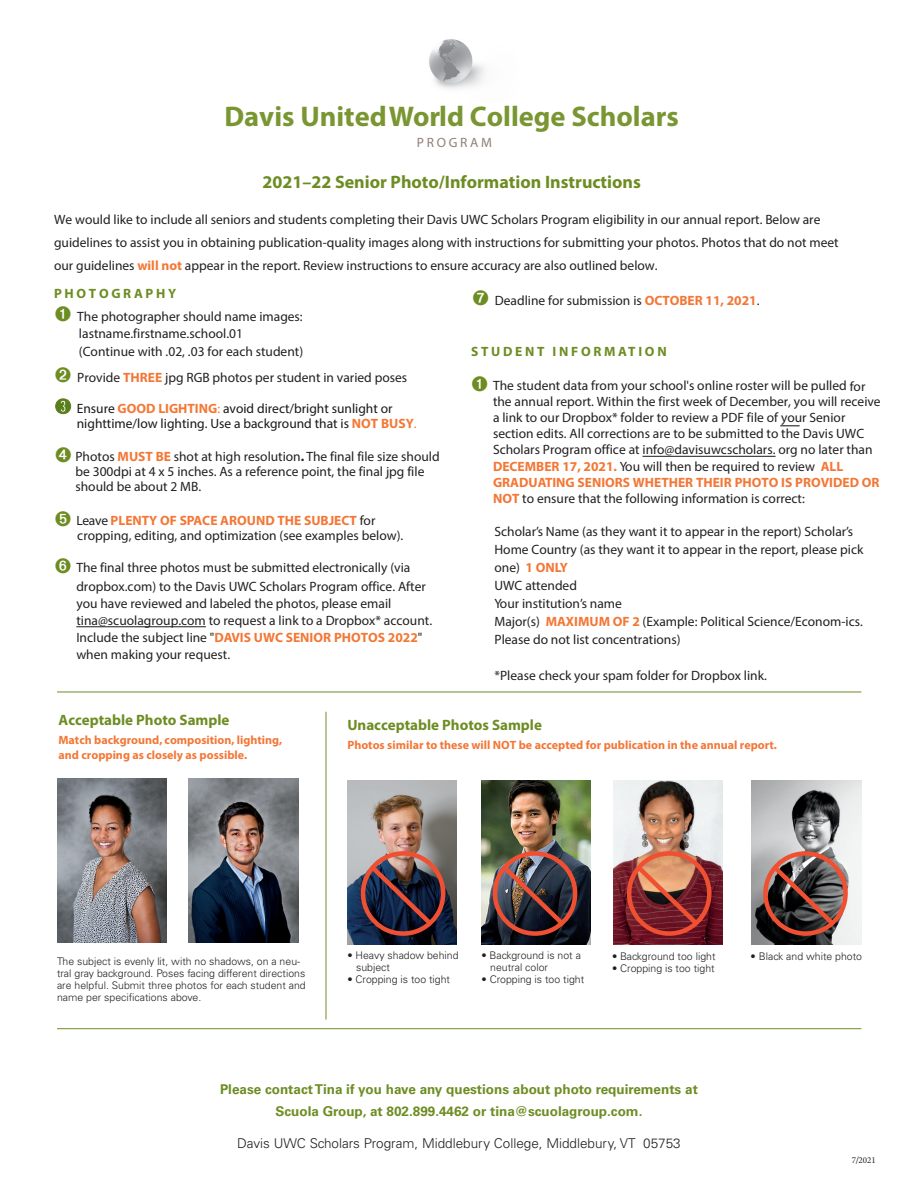
<style>
.page{position:relative;width:918px;height:1188px;background:#fff}
.page>*{position:absolute;margin:0;border:0;box-sizing:border-box;transform-origin:0 0}
.t1{font:700 28.5px "Myriad Pro";color:#799632}
.t2{font:700 18px "Myriad Pro";color:#6d8d23}
.t3{font:700 15px "Myriad Pro";color:#6d8d23}
.t4{font:13.5px/16px "Myriad Pro";color:#231f20}
.t5{font:700 13.5px/22.5px "Univers LT Std";color:#6d8d23;text-align:center}
.t6{font:13.5px/15.8px "Myriad Pro";color:#1a1718}
.t7{font:300 13.5px "Univers LT Std";color:#231f20}
.t8{font:700 13.5px "Myriad Pro";letter-spacing:.2em;color:#6d8d23}
.t9{font:13.5px "Myriad Pro";letter-spacing:.2em;color:#917f76}
.t10{font:700 12px/15px "Myriad Pro";color:#f37736}
.t11{font:300 10.5px/12px "Univers LT Std";color:#231f20}
.t12{font:9px "Minion Pro";color:#231f20}
.s1{font-weight:700;color:#f37736}
.s2{color:#6d8d23}
.s3{font-family:"Adobe Myungjo Std";font-weight:500;font-size:16.5px;color:#5b7e1c}
.s4{font-weight:700;color:#f47835}
.s5{color:#f47835}
.s6{color:#e47e47}
.s7{font-weight:700}
.s8{font-family:"Univers LT Std";font-weight:300}
</style>
<div class="page">
<img style="left:429px;top:39px;width:56px;height:50px">
<img style="left:189px;top:778px;width:109px;height:164px">
<img style="left:57px;top:778px;width:109px;height:164px">
<img style="left:347px;top:780px;width:110px;height:164px">
<img style="left:482px;top:780px;width:109px;height:164px">
<img style="left:613px;top:780px;width:110px;height:164px">
<img style="left:752px;top:780px;width:109px;height:164px">
<hr style="left:326px;top:712px;width:1px;height:308px;background:#6d8d23">
<hr style="left:57px;top:692px;width:804px;height:1px;background:#6d8d23">
<hr style="left:57px;top:1028px;width:804px;height:1px;background:#6d8d23">
<div style="left:361px;top:851px;width:84px;height:85px;border:4px solid #ef5032;border-radius:50%"></div>
<svg style="left:367px;top:861px;width:68px;height:68px;background:#3f303f"></svg>
<div style="left:493px;top:851px;width:84px;height:85px;border:4px solid #ef5032;border-radius:50%"></div>
<img style="left:498px;top:861px;width:69px;height:68px">
<div style="left:627px;top:851px;width:85px;height:85px;border:4px solid #ef5032;border-radius:50%"></div>
<svg style="left:633px;top:861px;width:68px;height:68px;background:#9e4c40"></svg>
<div style="left:763px;top:851px;width:85px;height:85px;border:4px solid #ef5032;border-radius:50%"></div>
<svg style="left:769px;top:861px;width:69px;height:68px;background:#59433f"></svg>
<svg style="left:780px;top:426px;width:20px;height:1px"></svg>
<hr style="left:642px;top:456px;width:134px;height:1px;background:#231f20">
<hr style="left:76px;top:626px;width:130px;height:1px;background:#231f20">
<p class="t1" style="left:224px;top:98px;width:456px">Davis United World College Scholars</p>
<p class="t9" style="left:417px;top:134px;width:77px">PROGRAM</p>
<p class="t2" style="left:262px;top:170px;width:380px">2021–22 Senior Photo/Information Instructions</p>
<p class="t4" style="left:54px;top:208px;width:786px;line-height:22.8px">We would like to include all seniors and students completing their Davis UWC Scholars Program eligibility in our annual report. Below are guidelines to assist you in obtaining publication-quality images along with instructions for submitting your photos. Photos that do not meet our guidelines <span class="s1">will not</span> appear in the report. Review instructions to ensure accuracy are also outlined below.</p>
<p class="t8" style="left:54px;top:285px;width:124px">PHOTOGRAPHY</p>
<p class="t4" style="left:79px;top:307px;width:226px;line-height:17.5px;text-indent:-24px"><span class="s2">➊</span> The photographer should name images: lastname.firstname.school.01<br>(Continue with .02, .03 for each student)</p>
<p class="t4" style="left:55px;top:369px;width:354px"><span class="s2">➋</span> Provide <span class="s1">THREE</span> jpg RGB photos per student in varied poses</p>
<p class="t6" style="left:77px;top:400px;width:341px;text-indent:-22px"><span class="s3">➌</span> Ensure <span class="s4">GOOD LIGHTING</span><span class="s5">:</span> avoid direct/bright sunlight or nighttime/low lighting. Use a background that is <span class="s4">NOT BUSY</span><span class="s6">.</span></p>
<p class="t4" style="left:75px;top:449px;width:366px;line-height:14.7px;text-indent:-20px"><span class="s2">➍</span> Photos <span class="s1">MUST BE</span> shot at high resolution<span class="s7">.</span> The final file size should be 300dpi at 4 x 5 inches. As a reference point, the final jpg file should be about 2 MB.</p>
<p class="t4" style="left:77px;top:512px;width:328px;text-indent:-22px"><span class="s2">➎</span> Leave <span class="s1">PLENTY OF SPACE AROUND THE SUBJECT</span> for cropping, editing, and optimization (see examples below).</p>
<p class="t4" style="left:76px;top:559px;width:357px;line-height:17.2px;text-indent:-21px"><span class="s2">➏</span> The final three photos must be submitted electronically (via dropbox.com) to the Davis UWC Scholars Program office. After you have reviewed and labeled the photos, please email tina@scuolagroup.com to request a link to a Dropbox* account.<br>Include the subject line "<span class="s1">DAVIS UWC SENIOR PHOTOS 2022</span>" when making your request.</p>
<p class="t4" style="left:472px;top:292px;width:289px"><span class="s2">➐</span> Deadline for submission is <span class="s1">OCTOBER 11, 2021</span>.</p>
<p class="t8" style="left:471px;top:342px;width:197px">STUDENT INFORMATION</p>
<p class="t4" style="left:493px;top:377px;width:389px;text-indent:-21px"><span class="s2">➊</span> The student data from your school's online roster will be pulled for the annual report. Within the first week of December, you will receive a link to our Dropbox* folder to review a PDF file of your Senior section edits. All corrections are to be submitted to the Davis UWC Scholars Program office at info@davisuwcscholars. org no later than <span class="s1">DECEMBER 17, 2021.</span> You will then be required to review <span class="s1">ALL GRADUATING SENIORS WHETHER THEIR PHOTO IS PROVIDED OR NOT</span> to ensure that the following information is correct:</p>
<p class="t4" style="left:494px;top:522px;width:371px;line-height:18px">Scholar’s Name (as they want it to appear in the report) Scholar’s Home Country (as they want it to appear in the report, please pick one) <span class="s1">1 ONLY<br></span>UWC attended<br>Your institution’s name<br>Major(s) <span class="s1">MAXIMUM OF 2</span> (Example: Political Science/Econom-ics.<br>Please do not list concentrations)</p>
<p class="t4" style="left:494px;top:667px;width:274px">*Please check your spam folder for Dropbox link.</p>
<p class="t3" style="left:58px;top:710px;width:173px">Acceptable Photo Sample</p>
<p class="t10" style="left:58px;top:732px;width:225px">Match background, composition, lighting, and cropping as closely as possible.</p>
<p class="t3" style="left:347px;top:715px;width:196px">Unacceptable Photos Sample</p>
<p class="t10" style="left:347px;top:737px;width:431px">Photos similar to these will NOT be accepted for publication in the annual report.</p>
<p class="t11" style="left:57px;top:955px;width:250px">The subject is evenly lit, with no shadows, on a neu&shy;tral gray background. Poses facing different directions are helpful. Submit three photos for each student and name per specifications above.</p>
<p class="t11" style="left:347px;top:949px;width:113px">• Heavy shadow behind</p>
<p class="t11" style="left:356px;top:961px;width:35px">subject</p>
<p class="t11" style="left:347px;top:973px;width:104px">• Cropping is too tight</p>
<p class="t11" style="left:490px;top:949px;width:92px;text-indent:-9px">• Background is not a neutral color</p>
<p class="t11" style="left:482px;top:973px;width:104px">• Cropping is too tight</p>
<p class="t11" style="left:612px;top:950px;width:105px">• Background too light</p>
<p class="t11" style="left:612px;top:962px;width:104px">• Cropping is too tight</p>
<p class="t11" style="left:751px;top:950px;width:113px">• Black and white photo</p>
<p class="t5" style="left:220px;top:1078px;width:479px">Please contact Tina if you have any questions about photo requirements at<br>Scuola Group, at 802.899.4462 or tina@scuolagroup.com.</p>
<p class="t7" style="left:237px;top:1135px;width:445px">Davis UWC Scholars Program, Middlebury College, Middlebury, VT 05753</p>
<p class="t12" style="left:852px;top:1154px;width:26px">7<span class="s8">/</span>2021</p>
</div>
